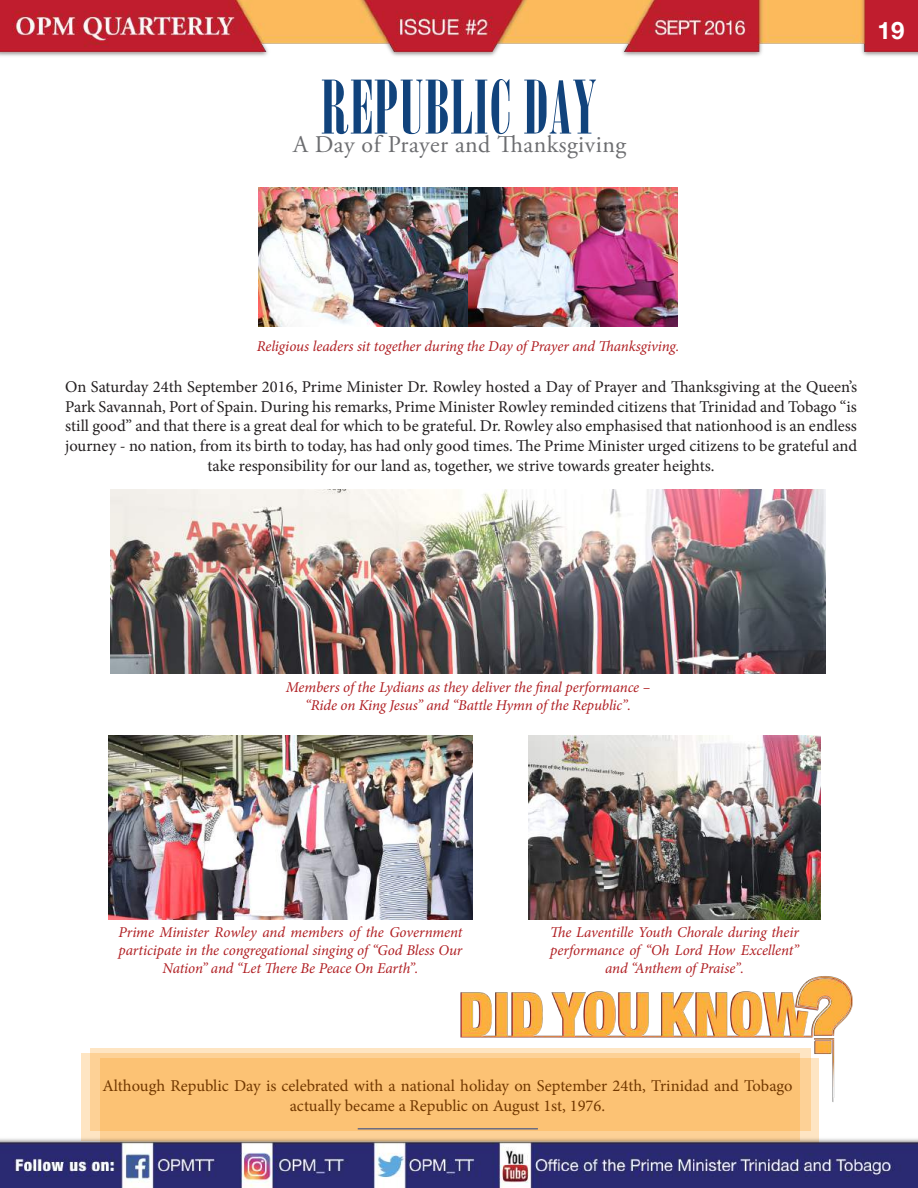
<style>
.page{position:relative;width:918px;height:1188px;background:#fff}
.page>*{position:absolute;margin:0;border:0;box-sizing:border-box;transform-origin:0 0}
.t1{font:73.5px "Onyx";letter-spacing:.02em;color:#11437c}
.t2{font:24px "Adobe Garamond Pro";letter-spacing:.02em;color:#6c6d70}
.t3{font:700 24px "Helvetica Neue";color:#fff}
.t4{font:16.5px/19.8px "Minion Pro";color:#231f20;text-align:center}
.t5{font:16.5px/19.8px "Minion Pro";color:#723800;text-align:center}
.t6{font:italic 15px/18px "Minion Pro";letter-spacing:-.005em;color:#b01f23;text-align:center}
</style>
<div class="page">
<img style="left:0;top:0;width:918px;height:1188px">
<hr style="left:358px;top:1129px;width:180px;height:1px;background:#21428a">
<img style="left:529px;top:736px;width:291px;height:183px">
<img style="left:111px;top:489px;width:714px;height:184px">
<img style="left:108px;top:736px;width:365px;height:183px">
<img style="left:259px;top:187px;width:418px;height:140px">
<h1 class="t1" style="left:321px;top:65px;width:277px">REPUBLIC DAY</h1>
<h2 class="t2" style="left:293px;top:130px;width:335px">A Day of Prayer and Thanksgiving</h2>
<h2 class="t3" style="left:878px;top:15px;width:28px">19</h2>
<p class="t6" style="left:257px;top:338px;width:424px">Religious leaders sit together during the Day of Prayer and Thanksgiving.</p>
<p class="t4" style="left:65px;top:377px;width:794px">On Saturday 24th September 2016, Prime Minister Dr. Rowley hosted a Day of Prayer and Thanksgiving at the Queen’s Park Savannah, Port of Spain. During his remarks, Prime Minister Rowley reminded citizens that Trinidad and Tobago “is still good” and that there is a great deal for which to be grateful. Dr. Rowley also emphasised that nationhood is an endless journey - no nation, from its birth to today, has had only good times. The Prime Minister urged citizens to be grateful and take responsibility for our land as, together, we strive towards greater heights.</p>
<p class="t6" style="left:286px;top:678px;width:366px">Members of the Lydians as they deliver the final performance – “Ride on King Jesus” and “Battle Hymn of the Republic”.</p>
<p class="t6" style="left:119px;top:923px;width:345px">Prime Minister Rowley and members of the Government participate in the congregational singing of “God Bless Our<br>Nation” and “Let There Be Peace On Earth”.</p>
<p class="t6" style="left:550px;top:923px;width:250px">The Laventille Youth Chorale during their performance of “Oh Lord How Excellent” and “Anthem of Praise”.</p>
<p class="t5" style="left:102px;top:1076px;width:692px">Although Republic Day is celebrated with a national holiday on September 24th, Trinidad and Tobago actually became a Republic on August 1st, 1976.</p>
</div>
